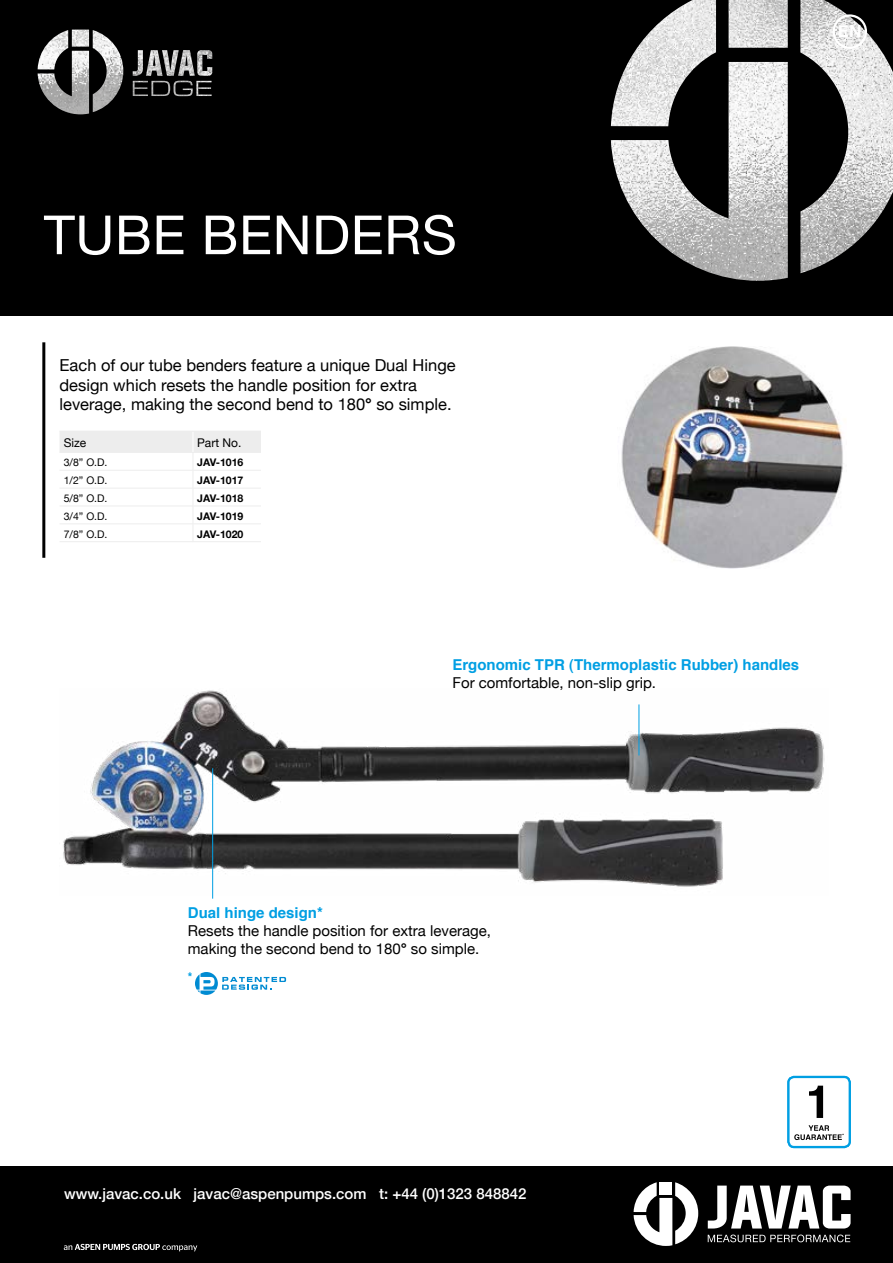
<style>
.page{position:relative;width:893px;height:1263px;background:#fff}
.page>*{position:absolute;margin:0;border:0;box-sizing:border-box;transform-origin:0 0}
.t1{font:54px "Helvetica Neue";letter-spacing:.01em;color:#fff}
.t2{font:700 16.8px "Helvetica Neue";color:#fff}
.t3{font:16.5px/19.8px "Helvetica Neue";color:#000}
.t4{font:15px/18px "Helvetica Neue";color:#000}
.t5{font:700 15px "Helvetica";color:#009fe3}
.t6{font:500 15px "Helvetica Neue";color:#fff}
.t7{font:12px "Helvetica Neue";color:#000}
.t8{font:700 11.85px "Helvetica";color:#009fe3}
.t9{font:10.5px "Helvetica Neue";color:#000}
.t10{font:700 10.5px "Helvetica Neue";color:#000}
.s1{font-family:"Helvetica";font-weight:700}
</style>
<div class="page">
<div style="left:0;top:0;width:893px;height:315px;background:#000"></div>
<div style="left:0;top:1166px;width:893px;height:97px;background:#000"></div>
<svg style="left:634px;top:1182px;width:64px;height:64px"></svg>
<svg style="left:708px;top:1185px;width:142px;height:43px"></svg>
<svg style="left:708px;top:1234px;width:142px;height:8px"></svg>
<svg style="left:64px;top:1244px;width:133px;height:7px"></svg>
<img style="left:611px;top:0;width:282px;height:281px">
<img style="left:38px;top:30px;width:174px;height:84px">
<div style="left:833px;top:14px;width:34px;height:35px;border:2px solid #fff;border-radius:50%"></div>
<img style="left:621px;top:346px;width:222px;height:222px">
<div style="left:787px;top:1076px;width:64px;height:72px;border:2px solid #009fe3;border-radius:6px"></div>
<svg style="left:794px;top:1125px;width:50px;height:15px"></svg>
<svg style="left:809px;top:1086px;width:14px;height:32px"></svg>
<hr style="left:42px;top:342px;width:3px;height:216px;background:#000">
<svg style="left:195px;top:972px;width:91px;height:23px"></svg>
<img style="left:63px;top:690px;width:762px;height:206px">
<hr style="left:212px;top:768px;width:1px;height:131px;background:#009fe3">
<hr style="left:639px;top:704px;width:1px;height:51px;background:#009fe3">
<hr style="left:60px;top:541px;width:133px;height:1px;background:#ededed">
<hr style="left:193px;top:541px;width:68px;height:1px;background:#ededed">
<svg style="left:60px;top:432px;width:201px;height:93px"></svg>
<hr style="left:60px;top:431px;width:133px;height:1px;background:#ededed">
<hr style="left:193px;top:431px;width:68px;height:1px;background:#ededed">
<p class="t2" style="left:838px;top:18px;width:25px">EN</p>
<h1 class="t1" style="left:44px;top:196px;width:414px">TUBE BENDERS</h1>
<p class="t3" style="left:60px;top:356px;width:398px">Each of our tube benders feature a unique Dual Hinge design which resets the handle position for extra leverage, making the second bend to 180<span class="s1">°</span> so simple.</p>
<p class="t7" style="left:64px;top:434px;width:24px">Size</p>
<p class="t7" style="left:197px;top:434px;width:46px">Part No.</p>
<p class="t9" style="left:64px;top:455px;width:45px">3/8” O.D.</p>
<p class="t10" style="left:197px;top:454px;width:48px">JAV-1016</p>
<p class="t9" style="left:64px;top:473px;width:45px">1/2” O.D.</p>
<p class="t10" style="left:197px;top:472px;width:48px">JAV-1017</p>
<p class="t9" style="left:64px;top:491px;width:45px">5/8” O.D.</p>
<p class="t10" style="left:197px;top:490px;width:48px">JAV-1018</p>
<p class="t9" style="left:64px;top:509px;width:45px">3/4” O.D.</p>
<p class="t10" style="left:197px;top:508px;width:48px">JAV-1019</p>
<p class="t9" style="left:64px;top:526px;width:45px">7/8” O.D.</p>
<p class="t10" style="left:197px;top:526px;width:48px">JAV-1020</p>
<p class="t5" style="left:452px;top:651px;width:348px">Ergonomic TPR (Thermoplastic Rubber) handles</p>
<p class="t4" style="left:452px;top:675px;width:205px">For comfortable, non-slip grip.</p>
<p class="t5" style="left:188px;top:899px;width:137px">Dual hinge design*</p>
<p class="t4" style="left:188px;top:922px;width:305px">Resets the handle position for extra leverage, making the second bend to 180<span class="s1">°</span> so simple.</p>
<p class="t8" style="left:188px;top:966px;width:6px">*</p>
<p class="t6" style="left:64px;top:1181px;width:464px">www.javac.co.uk javac@aspenpumps.com t: +44 (0)1323 848842</p>
</div>
